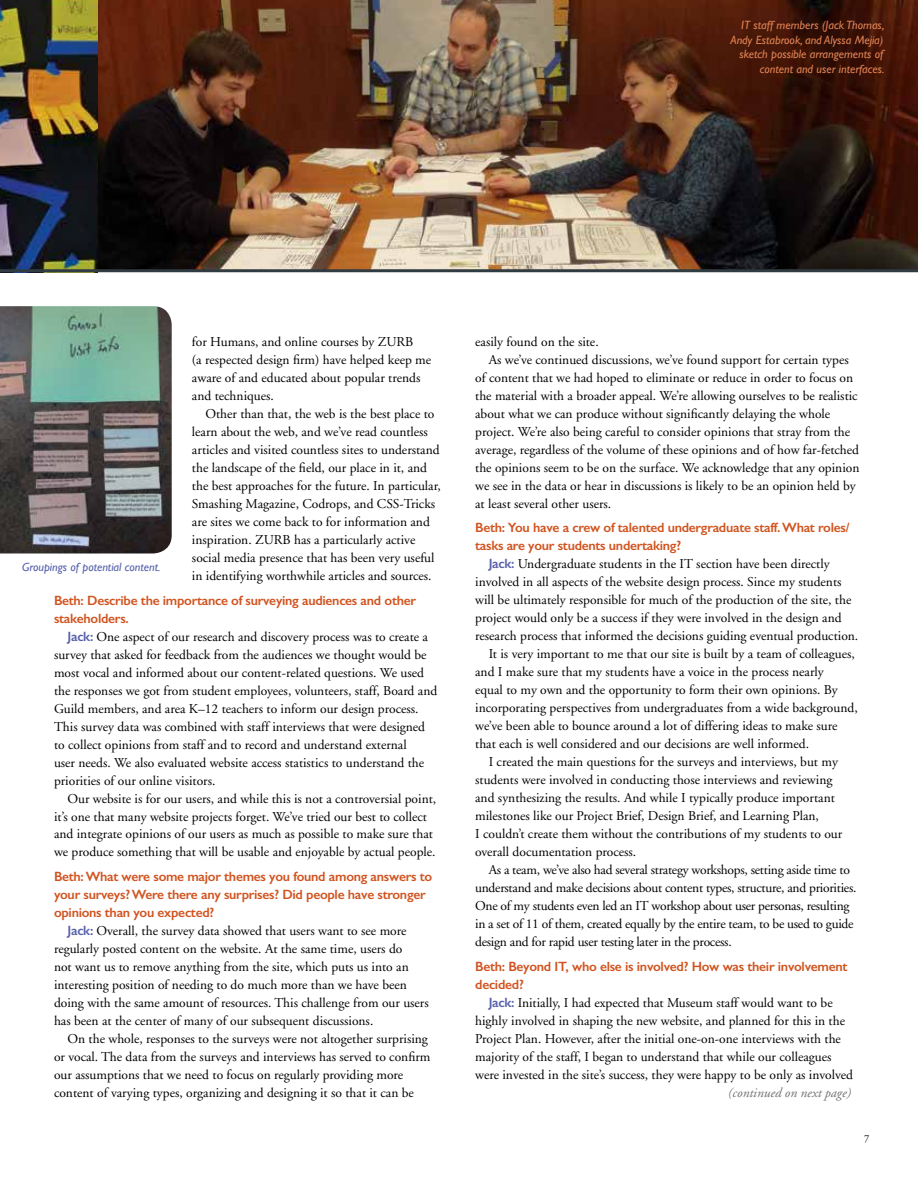
<style>
.page{position:relative;width:918px;height:1188px;background:#fff}
.page>*{position:absolute;margin:0;border:0;box-sizing:border-box;transform-origin:0 0}
.t1{font:13.5px/18px "Adobe Garamond";color:#000}
.t2{font:600 13.5px/18px "Gill Sans";letter-spacing:-.02em;color:#d15420}
.t3{font:13.5px "Adobe Garamond";letter-spacing:-.02em;color:#000}
.t4{font:italic 13.5px "Adobe Garamond";color:#717271}
.t5{font:italic 12px/14.4px "Gill Sans";color:#de8154;text-align:right}
.t6{font:italic 12px "Gill Sans";color:#5862aa}
.t7{font:10.5px "Adobe Garamond";color:#000}
.s1{font-family:"Gill Sans";font-weight:600;color:#5862aa}
</style>
<div class="page">
<img style="left:97px;top:0;width:821px;height:269px">
<img style="left:0;top:0;width:97px;height:269px">
<hr style="left:0;top:269px;width:918px;height:3px;background:#303c42">
<img style="left:0;top:306px;width:172px;height:248px">
<p class="t5" style="left:730px;top:18px;width:156px">IT staff members (Jack Thomas,<br>Andy Estabrook, and Alyssa Mejia) sketch possible arrangements of content and user interfaces.</p>
<p class="t1" style="left:192px;top:333px;width:241px">for Humans, and online courses by ZURB<br>(a respected design firm) have helped keep me aware of and educated about popular trends and techniques.</p>
<p class="t1" style="left:192px;top:405px;width:250px;text-indent:14px">Other than that, the web is the best place to learn about the web, and we’ve read countless articles and visited countless sites to understand the landscape of the field, our place in it, and the best approaches for the future. In particular, Smashing Magazine, Codrops, and CSS-Tricks are sites we come back to for information and inspiration. ZURB has a particularly active social media presence that has been very useful in identifying worthwhile articles and sources.</p>
<p class="t2" style="left:54px;top:591px;width:364px">Beth: Describe the importance of surveying audiences and other stakeholders.</p>
<p class="t1" style="left:54px;top:628px;width:385px;text-indent:14px"><span class="s1">Jack:</span> One aspect of our research and discovery process was to create a survey that asked for feedback from the audiences we thought would be most vocal and informed about our content-related questions. We used the responses we got from student employees, volunteers, staff, Board and Guild members, and area K–12 teachers to inform our design process.<br>This survey data was combined with staff interviews that were designed to collect opinions from staff and to record and understand external<br>user needs. We also evaluated website access statistics to understand the priorities of our online visitors.</p>
<p class="t1" style="left:54px;top:790px;width:384px;text-indent:14px">Our website is for our users, and while this is not a controversial point, it’s one that many website projects forget. We’ve tried our best to collect and integrate opinions of our users as much as possible to make sure that we produce something that will be usable and enjoyable by actual people.</p>
<p class="t2" style="left:54px;top:868px;width:380px">Beth: What were some major themes you found among answers to your surveys? Were there any surprises? Did people have stronger opinions than you expected?</p>
<p class="t1" style="left:54px;top:922px;width:376px;text-indent:14px"><span class="s1">Jack:</span> Overall, the survey data showed that users want to see more regularly posted content on the website. At the same time, users do<br>not want us to remove anything from the site, which puts us into an interesting position of needing to do much more than we have been doing with the same amount of resources. This challenge from our users has been at the center of many of our subsequent discussions.</p>
<p class="t1" style="left:54px;top:1030px;width:378px;text-indent:14px">On the whole, responses to the surveys were not altogether surprising or vocal. The data from the surveys and interviews has served to confirm our assumptions that we need to focus on regularly providing more content of varying types, organizing and designing it so that it can be</p>
<p class="t6" style="left:22px;top:560px;width:140px">Groupings of potential content.</p>
<p class="t1" style="left:475px;top:333px;width:125px">easily found on the site.</p>
<p class="t1" style="left:489px;top:351px;width:362px">As we’ve continued discussions, we’ve found support for certain types</p>
<p class="t1" style="left:475px;top:369px;width:380px">of content that we had hoped to eliminate or reduce in order to focus on</p>
<p class="t1" style="left:475px;top:387px;width:384px">the material with a broader appeal. We’re allowing ourselves to be realistic</p>
<p class="t1" style="left:475px;top:405px;width:357px">about what we can produce without significantly delaying the whole</p>
<p class="t1" style="left:475px;top:423px;width:377px">project. We’re also being careful to consider opinions that stray from the</p>
<p class="t1" style="left:475px;top:441px;width:385px">average, regardless of the volume of these opinions and of how far-fetched</p>
<p class="t1" style="left:475px;top:459px;width:386px">the opinions seem to be on the surface. We acknowledge that any opinion</p>
<p class="t1" style="left:475px;top:477px;width:382px">we see in the data or hear in discussions is likely to be an opinion held by</p>
<p class="t1" style="left:475px;top:495px;width:138px">at least several other users.</p>
<p class="t2" style="left:475px;top:519px;width:376px">Beth: You have a crew of talented undergraduate staff. What roles/ tasks are your students undertaking?</p>
<p class="t1" style="left:489px;top:555px;width:342px"><span class="s1">Jack:</span> Undergraduate students in the IT section have been directly</p>
<p class="t1" style="left:475px;top:573px;width:368px">involved in all aspects of the website design process. Since my students</p>
<p class="t1" style="left:475px;top:591px;width:378px">will be ultimately responsible for much of the production of the site, the</p>
<p class="t1" style="left:475px;top:609px;width:368px">project would only be a success if they were involved in the design and</p>
<p class="t1" style="left:475px;top:627px;width:385px">research process that informed the decisions guiding eventual production.</p>
<p class="t1" style="left:489px;top:645px;width:368px">It is very important to me that our site is built by a team of colleagues,</p>
<p class="t1" style="left:475px;top:663px;width:350px">and I make sure that my students have a voice in the process nearly</p>
<p class="t1" style="left:475px;top:681px;width:364px">equal to my own and the opportunity to form their own opinions. By</p>
<p class="t1" style="left:475px;top:699px;width:384px">incorporating perspectives from undergraduates from a wide background,</p>
<p class="t1" style="left:475px;top:717px;width:364px">we’ve been able to bounce around a lot of differing ideas to make sure</p>
<p class="t1" style="left:475px;top:735px;width:335px">that each is well considered and our decisions are well informed.</p>
<p class="t1" style="left:489px;top:753px;width:351px">I created the main questions for the surveys and interviews, but my</p>
<p class="t1" style="left:475px;top:771px;width:359px">students were involved in conducting those interviews and reviewing</p>
<p class="t1" style="left:475px;top:789px;width:361px">and synthesizing the results. And while I typically produce important</p>
<p class="t1" style="left:475px;top:807px;width:345px">milestones like our Project Brief, Design Brief, and Learning Plan,</p>
<p class="t1" style="left:475px;top:825px;width:369px">I couldn’t create them without the contributions of my students to our</p>
<p class="t1" style="left:475px;top:843px;width:163px">overall documentation process.</p>
<p class="t3" style="left:489px;top:863px;width:363px">As a team, we’ve also had several strategy workshops, setting aside time to</p>
<p class="t3" style="left:475px;top:881px;width:383px">understand and make decisions about content types, structure, and priorities.</p>
<p class="t3" style="left:475px;top:899px;width:376px">One of my students even led an IT workshop about user personas, resulting</p>
<p class="t3" style="left:475px;top:917px;width:380px">in a set of 11 of them, created equally by the entire team, to be used to guide</p>
<p class="t3" style="left:475px;top:935px;width:258px">design and for rapid user testing later in the process.</p>
<p class="t2" style="left:475px;top:957px;width:374px">Beth: Beyond IT, who else is involved? How was their involvement decided?</p>
<p class="t1" style="left:475px;top:994px;width:379px;text-indent:14px"><span class="s1">Jack:</span> Initially, I had expected that Museum staff would want to be highly involved in shaping the new website, and planned for this in the Project Plan. However, after the initial one-on-one interviews with the majority of the staff, I began to understand that while our colleagues were invested in the site’s success, they were happy to be only as involved</p>
<p class="t4" style="left:728px;top:1086px;width:124px">(continued on next page)</p>
<p class="t7" style="left:864px;top:1133px;width:7px">7</p>
</div>
